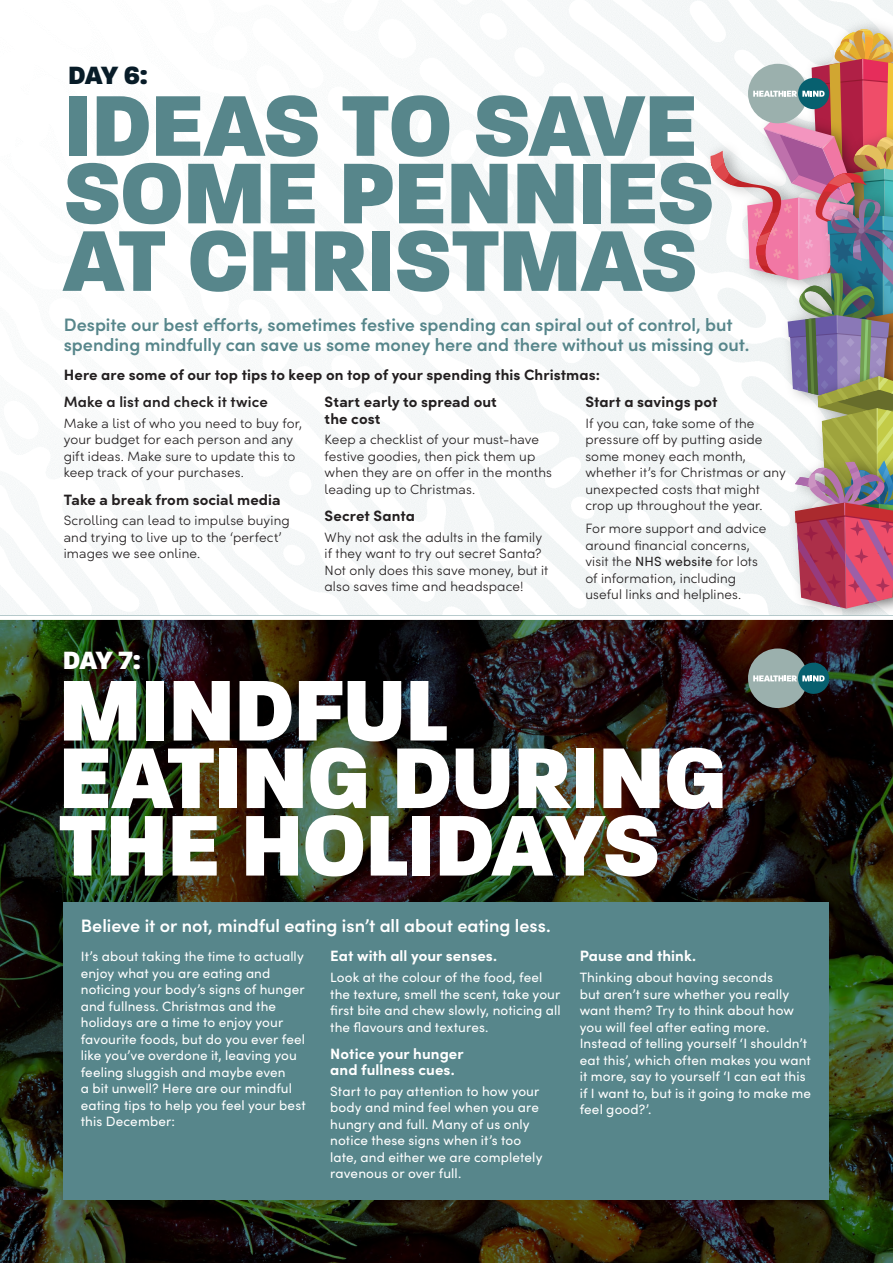
<style>
.page{position:relative;width:893px;height:1263px;background:#fff}
.page>*{position:absolute;margin:0;border:0;box-sizing:border-box;transform-origin:0 0}
.t1{font:800 93px/67.5px "Paralucent";letter-spacing:-.015em;color:#57868b}
.t2{font:800 93px/67.5px "Paralucent";letter-spacing:-.015em;color:#fff}
.t3{font:800 27px "Paralucent";color:#081c28}
.t4{font:800 27px "Paralucent";color:#fff}
.t5{font:600 18px/19.5px "Sofia Pro";color:#57868b}
.t6{font:600 18px "Sofia Pro";color:#fff}
.t7{font:700 15px/16.5px "Sofia Pro";letter-spacing:.005em;color:#231f20}
.t8{font:700 15px/16.5px "Sofia Pro";letter-spacing:.005em;color:#fff}
.t9{font:600 15px "Sofia Pro";letter-spacing:.005em;color:#231f20}
.t10{font:13.5px/16.5px "Sofia Pro";letter-spacing:.01em;color:#fff}
.t11{font:300 13.5px/16.5px "Sofia Pro";letter-spacing:.01em;color:#231f20}
.s1{font-weight:400;font-size:13.35px}
</style>
<div class="page">
<img style="left:783px;top:609px;width:110px;height:6px">
<img style="left:0;top:620px;width:893px;height:643px">
<img style="left:710px;top:28px;width:183px;height:581px">
<svg style="left:748px;top:648px;width:81px;height:60px"></svg>
<div style="left:64px;top:902px;width:765px;height:298px;background:#57868b"></div>
<h2 class="t3" style="left:68px;top:59px;width:81px">DAY 6:</h2>
<h1 class="t1" style="left:64px;top:92px;width:652px">IDEAS TO SAVE<br>SOME PENNIES<br>AT CHRISTMAS</h1>
<h3 class="t5" style="left:64px;top:314px;width:687px">Despite our best efforts, sometimes festive spending can spiral out of control, but spending mindfully can save us some money here and there without us missing out.</h3>
<p class="t7" style="left:64px;top:365px;width:538px">Here are some of our top tips to keep on top of your spending this Christmas:</p>
<p class="t9" style="left:64px;top:390px;width:206px">Make a list and check it twice</p>
<p class="t11" style="left:64px;top:414px;width:240px">Make a list of who you need to buy for, your budget for each person and any gift ideas. Make sure to update this to keep track of your purchases.</p>
<p class="t7" style="left:64px;top:490px;width:219px">Take a break from social media</p>
<p class="t11" style="left:64px;top:511px;width:227px">Scrolling can lead to impulse buying and trying to live up to the ‘perfect’ images we see online.</p>
<p class="t7" style="left:325px;top:392px;width:174px">Start early to spread out the cost</p>
<p class="t11" style="left:325px;top:431px;width:229px">Keep a checklist of your must-have festive goodies, then pick them up when they are on offer in the months leading up to Christmas.</p>
<p class="t7" style="left:325px;top:506px;width:92px">Secret Santa</p>
<p class="t11" style="left:325px;top:528px;width:225px">Why not ask the adults in the family if they want to try out secret Santa?<br>Not only does this save money, but it also saves time and headspace!</p>
<p class="t7" style="left:585px;top:392px;width:134px">Start a savings pot</p>
<p class="t11" style="left:585px;top:414px;width:202px">If you can, take some of the pressure off by putting aside some money each month, whether it’s for Christmas or any unexpected costs that might crop up throughout the year.</p>
<p class="t11" style="left:585px;top:519px;width:183px">For more support and advice around financial concerns, visit the <span class="s1">NHS website</span> for lots of information, including useful links and helplines.</p>
<h2 class="t4" style="left:63px;top:644px;width:79px">DAY 7:</h2>
<h1 class="t2" style="left:58px;top:676px;width:670px">MINDFUL<br>EATING DURING<br>THE HOLIDAYS</h1>
<h3 class="t6" style="left:81px;top:912px;width:471px">Believe it or not, mindful eating isn’t all about eating less.</h3>
<p class="t10" style="left:81px;top:947px;width:226px">It’s about taking the time to actually enjoy what you are eating and noticing your body’s signs of hunger and fullness. Christmas and the holidays are a time to enjoy your favourite foods, but do you ever feel like you’ve overdone it, leaving you feeling sluggish and maybe even<br>a bit unwell? Here are our mindful eating tips to help you feel your best this December:</p>
<p class="t8" style="left:330px;top:946px;width:168px">Eat with all your senses.</p>
<p class="t10" style="left:330px;top:968px;width:232px">Look at the colour of the food, feel the texture, smell the scent, take your first bite and chew slowly, noticing all the flavours and textures.</p>
<p class="t8" style="left:330px;top:1044px;width:135px">Notice your hunger and fullness cues.</p>
<p class="t10" style="left:330px;top:1082px;width:214px">Start to pay attention to how your body and mind feel when you are hungry and full. Many of us only notice these signs when it’s too late, and either we are completely ravenous or over full.</p>
<p class="t8" style="left:580px;top:946px;width:118px">Pause and think.</p>
<p class="t10" style="left:580px;top:968px;width:233px">Thinking about having seconds<br>but aren’t sure whether you really want them? Try to think about how you will feel after eating more.<br>Instead of telling yourself ‘I shouldn’t eat this’, which often makes you want it more, say to yourself ‘I can eat this if I want to, but is it going to make me feel good?’.</p>
</div>
